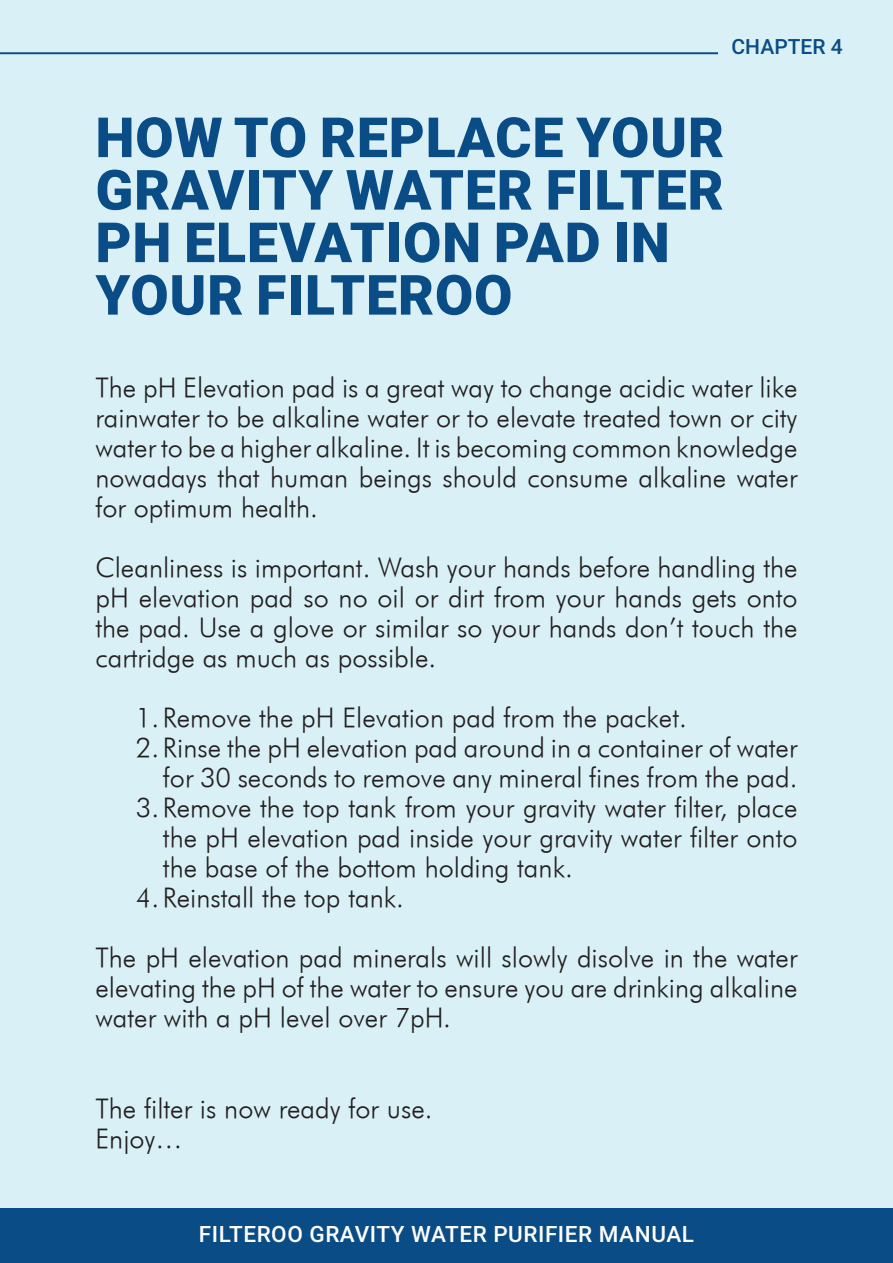
<style>
.page{position:relative;width:893px;height:1263px;background:#d9f1f6}
.page>*{position:absolute;margin:0;border:0;box-sizing:border-box;transform-origin:0 0}
.t1{font:900 55.5px/52.5px "Roboto";letter-spacing:.015em;color:#0a4c86}
.t2{font:italic 27px/30px "Futura";color:#231f20;text-align:justify}
.t3{font:500 22.5px "Roboto";letter-spacing:.025em;color:#fff}
.Body_Text_Century_Re{font:500 21px "Roboto";color:#0a4c86}
</style>
<div class="page">
<div style="left:0;top:1209px;width:893px;height:54px;background:#0a4c86"></div>
<hr style="left:0;top:52px;width:718px;height:2px;background:#0a4c86">
<p class="Body_Text_Century_Re" style="left:731px;top:32px;width:113px">CHAPTER 4</p>
<p class="t1" style="left:95px;top:109px;width:630px">HOW TO REPLACE YOUR<br>GRAVITY WATER FILTER</p>
<p class="t1" style="left:95px;top:214px;width:576px">PH ELEVATION PAD IN<br>YOUR FILTEROO</p>
<p class="t2" style="left:95px;top:373px;width:704px">The pH Elevation pad is a great way to change acidic water like rainwater to be alkaline water or to elevate treated town or city water to be a higher alkaline. It is becoming common knowledge nowadays that human beings should consume alkaline water for optimum health.</p>
<p class="t2" style="left:95px;top:553px;width:704px">Cleanliness is important. Wash your hands before handling the pH elevation pad so no oil or dirt from your hands gets onto the pad. Use a glove or similar so your hands don’t touch the cartridge as much as possible.</p>
<p class="t2" style="left:136px;top:703px;width:552px">1. Remove the pH Elevation pad from the packet.</p>
<p class="t2" style="left:136px;top:733px;width:663px;text-align:right">2. Rinse the pH elevation pad around in a container of water for 30 seconds to remove any mineral fines from the pad.</p>
<p class="t2" style="left:163px;top:793px;width:636px;text-indent:-27px">3. Remove the top tank from your gravity water filter, place the pH elevation pad inside your gravity water filter onto the base of the bottom holding tank.</p>
<p class="t2" style="left:136px;top:883px;width:269px">4. Reinstall the top tank.</p>
<p class="t2" style="left:95px;top:943px;width:704px">The pH elevation pad minerals will slowly disolve in the water elevating the pH of the water to ensure you are drinking alkaline water with a pH level over 7pH.</p>
<p class="t2" style="left:95px;top:1093px;width:339px">The filter is now ready for use.</p>
<p class="t2" style="left:95px;top:1123px;width:89px">Enjoy…</p>
<p class="t3" style="left:199px;top:1218px;width:497px">FILTEROO GRAVITY WATER PURIFIER MANUAL</p>
</div>
